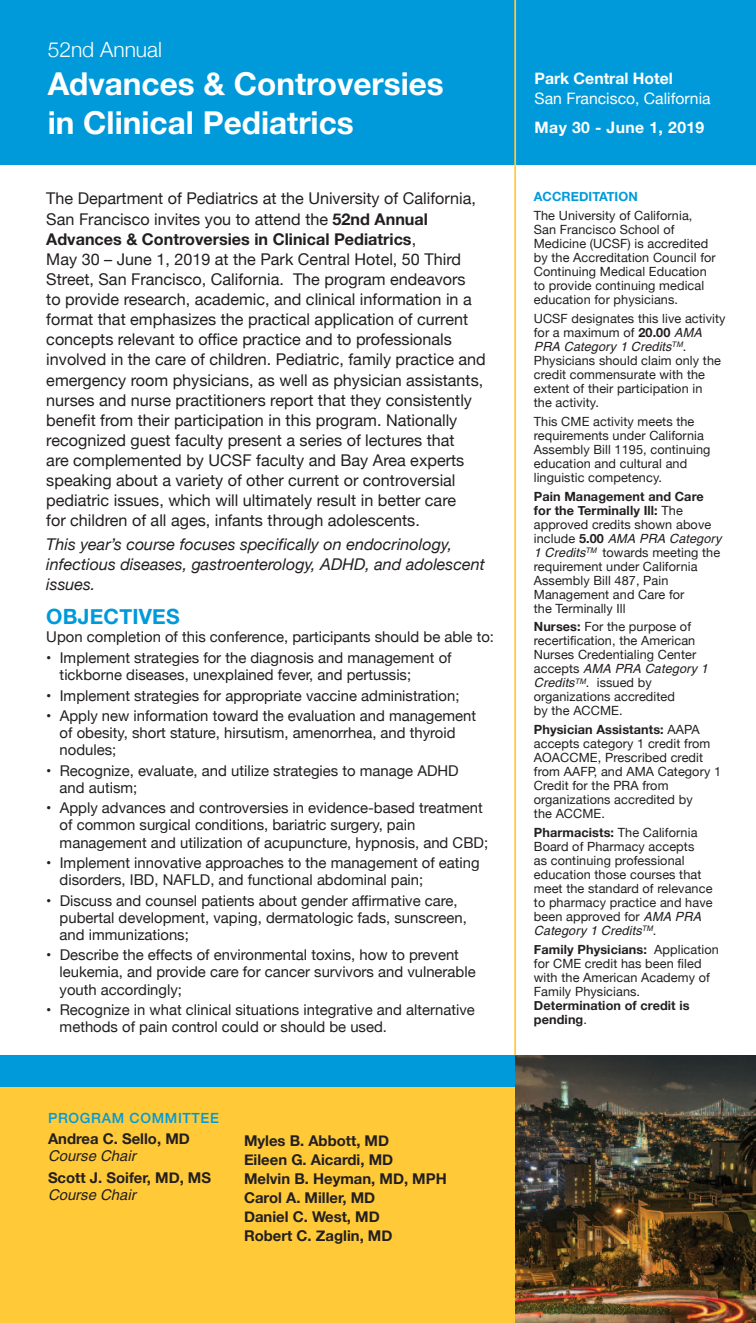
<style>
.page{position:relative;width:756px;height:1323px;background:#fff}
.page>*{position:absolute;margin:0;border:0;box-sizing:border-box;transform-origin:0 0}
.t1{font:700 31.5px/38.5px "Helvetica Neue";color:#fff}
.t2{font:300 21px "Helvetica Neue";color:#fff}
.t3{font:700 21px "Helvetica Neue";letter-spacing:.01em;color:#009ada}
.t4{font:16.1px/20.1px "Helvetica Neue";color:#231f20}
.t5{font:italic 16.1px/20.1px "Helvetica Neue";color:#231f20}
.t6{font:15.75px "Helvetica Neue";color:#fff}
.t7{font:700 15.75px "Helvetica Neue";color:#fff}
.t8{font:700 15.75px "Helvetica Neue";letter-spacing:.025em;color:#fff}
.t9{font:14.88px/17.2px "Helvetica Neue";color:#231f20}
.t10{font:700 14.88px/18.7px "Helvetica Neue";color:#231f20}
.t11{font:italic 14.88px "Helvetica";color:#231f20}
.t12{font:500 14px "Helvetica Neue";letter-spacing:.05em;color:#009ada}
.t13{font:12.78px/14px "Helvetica Neue";letter-spacing:.005em;color:#231f20}
.t14{font:700 12.78px/14px "Helvetica Neue";letter-spacing:.005em;color:#231f20}
.t15{font:italic 12.78px "Helvetica";letter-spacing:.01em;color:#231f20}
.t16{font:700 12.78px "Helvetica Neue";letter-spacing:.005em;color:#009ada}
.s1{font-weight:700}
.s2{font-family:"Helvetica";font-style:italic}
.s3{font-family:"Helvetica Neue";font-style:normal}
.s4{font-weight:400}
.s5{font-family:"Helvetica Neue";font-weight:700;font-style:normal}
</style>
<div class="page">
<img style="left:515px;top:1055px;width:241px;height:268px">
<div style="left:0;top:1076px;width:515px;height:247px;background:#ffc938"></div>
<div style="left:0;top:0;width:756px;height:165px;background:#009ada"></div>
<hr style="left:514px;top:0;width:2px;height:1055px;background:#ffc938">
<div style="left:0;top:1055px;width:515px;height:32px;background:#009ada"></div>
<h2 class="t2" style="left:48px;top:36px;width:116px">52nd Annual</h2>
<h1 class="t1" style="left:48px;top:64px;width:398px">Advances &amp; Controversies in Clinical Pediatrics</h1>
<p class="t7" style="left:535px;top:69px;width:140px">Park Central Hotel</p>
<p class="t6" style="left:535px;top:89px;width:178px">San Francisco, California</p>
<p class="t8" style="left:535px;top:118px;width:171px">May 30 - June 1, 2019</p>
<p class="t4" style="left:46px;top:188px;width:441px">The Department of Pediatrics at the University of California, San Francisco invites you to attend the <span class="s1">52nd Annual Advances &amp; Controversies in Clinical Pediatrics</span>,<br>May 30 – June 1, 2019 at the Park Central Hotel, 50 Third Street, San Francisco, California. The program endeavors<br>to provide research, academic, and clinical information in a format that emphasizes the practical application of current concepts relevant to office practice and to professionals involved in the care of children. Pediatric, family practice and emergency room physicians, as well as physician assistants, nurses and nurse practitioners report that they consistently benefit from their participation in this program. Nationally recognized guest faculty present a series of lectures that<br>are complemented by UCSF faculty and Bay Area experts speaking about a variety of other current or controversial pediatric issues, which will ultimately result in better care<br>for children of all ages, infants through adolescents.</p>
<p class="t5" style="left:46px;top:534px;width:440px">This year’s course focuses specifically on endocrinology, infectious diseases, gastroenterology, ADHD, and adolescent issues.</p>
<h2 class="t3" style="left:46px;top:603px;width:135px">OBJECTIVES</h2>
<p class="t9" style="left:46px;top:628px;width:449px">Upon completion of this conference, participants should be able to:</p>
<p class="t9" style="left:60px;top:649px;width:393px;text-indent:-13px">• Implement strategies for the diagnosis and management of tickborne diseases, unexplained fever, and pertussis;</p>
<p class="t9" style="left:46px;top:686px;width:415px">• Implement strategies for appropriate vaccine administration;</p>
<p class="t9" style="left:60px;top:707px;width:418px;text-indent:-13px">• Apply new information toward the evaluation and management of obesity, short stature, hirsutism, amenorrhea, and thyroid nodules;</p>
<p class="t9" style="left:60px;top:762px;width:401px;text-indent:-13px">• Recognize, evaluate, and utilize strategies to manage ADHD and autism;</p>
<p class="t9" style="left:60px;top:799px;width:430px;text-indent:-13px">• Apply advances and controversies in evidence-based treatment of common surgical conditions, bariatric surgery, pain management and utilization of acupuncture, hypnosis, and CBD;</p>
<p class="t9" style="left:60px;top:854px;width:422px;text-indent:-13px">• Implement innovative approaches to the management of eating disorders, IBD, NAFLD, and functional abdominal pain;</p>
<p class="t9" style="left:60px;top:892px;width:409px;text-indent:-13px">• Discuss and counsel patients about gender affirmative care, pubertal development, vaping, dermatologic fads, sunscreen, and immunizations;</p>
<p class="t9" style="left:60px;top:946px;width:418px;text-indent:-13px">• Describe the effects of environmental toxins, how to prevent leukemia, and provide care for cancer survivors and vulnerable youth accordingly;</p>
<p class="t9" style="left:60px;top:1001px;width:417px;text-indent:-13px">• Recognize in what clinical situations integrative and alternative methods of pain control could or should be used.</p>
<p class="t12" style="left:48px;top:1109px;width:172px">PROGRAM COMMITTEE</p>
<p class="t10" style="left:48px;top:1129px;width:143px">Andrea C. Sello, MD</p>
<p class="t11" style="left:48px;top:1150px;width:89px">Course Chair</p>
<p class="t10" style="left:48px;top:1168px;width:165px">Scott J. Soifer, MD, MS</p>
<p class="t11" style="left:48px;top:1190px;width:89px">Course Chair</p>
<p class="t10" style="left:244px;top:1131px;width:204px">Myles B. Abbott, MD<br>Eileen G. Aicardi, MD<br>Melvin B. Heyman, MD, MPH<br>Carol A. Miller, MD<br>Daniel C. West, MD<br>Robert C. Zaglin, MD</p>
<p class="t16" style="left:534px;top:189px;width:106px">ACCREDITATIOn</p>
<p class="t13" style="left:534px;top:208px;width:184px">The University of California,<br>San Francisco School of<br>Medicine (UCSF) is accredited by the Accreditation Council for<br>Continuing Medical Education to provide continuing medical education for physicians.</p>
<p class="t13" style="left:534px;top:311px;width:193px">UCSF designates this live activity for a maximum of <span class="s1">20.00</span> <span class="s2">AMA</span></p>
<p class="t15" style="left:534px;top:342px;width:154px">PRA Category 1 Credits<sup>TM</sup><span class="s3">.</span></p>
<p class="t13" style="left:534px;top:353px;width:189px">Physicians should claim only the credit commensurate with the extent of their participation in the activity.</p>
<p class="t13" style="left:534px;top:414px;width:178px">This CME activity meets the requirements under California<br>Assembly Bill 1195, continuing education and cultural and linguistic competency.</p>
<p class="t14" style="left:534px;top:489px;width:179px">Pain Management and Care for the Terminally Ill: <span class="s4">The approved credits shown above</span></p>
<p class="t15" style="left:534px;top:533px;width:189px"><span class="s3">include</span> <span class="s5">5.00</span> AMA PRA Category</p>
<p class="t13" style="left:534px;top:545px;width:188px"><span class="s2">1 Credits</span><sup>TM</sup> towards meeting the requirement under California<br>Assembly Bill 487, Pain<br>Management and Care for<br>the Terminally Ill</p>
<p class="t13" style="left:534px;top:620px;width:164px"><span class="s1">nurses:</span> For the purpose of recertification, the American<br>Nurses Credentialing Center</p>
<p class="t15" style="left:534px;top:664px;width:176px"><span class="s3">accepts</span> AMA PRA Category 1</p>
<p class="t13" style="left:534px;top:676px;width:143px"><span class="s2">Credits</span><sup>TM</sup>. issued by organizations accredited by the ACCME.</p>
<p class="t13" style="left:534px;top:722px;width:189px"><span class="s1">Physician Assistants:</span> AAPA accepts category 1 credit from<br>AOACCME, Prescribed credit from AAFP, and AMA Category 1<br>Credit for the PRA from organizations accredited by<br>the ACCME.</p>
<p class="t13" style="left:534px;top:825px;width:180px"><span class="s1">Pharmacists:</span> The California<br>Board of Pharmacy accepts<br>as continuing professional education those courses that meet the standard of relevance to pharmacy practice and have been approved for <span class="s2">AMA PRA</span></p>
<p class="t15" style="left:534px;top:926px;width:124px">Category 1 Credits<sup>TM</sup><span class="s3">.</span></p>
<p class="t13" style="left:534px;top:942px;width:186px"><span class="s1">Family Physicians:</span> Application for CME credit has been filed with the American Academy of<br>Family Physicians.</p>
<p class="t14" style="left:534px;top:998px;width:157px">Determination of credit is pending<span class="s4">.</span></p>
</div>
